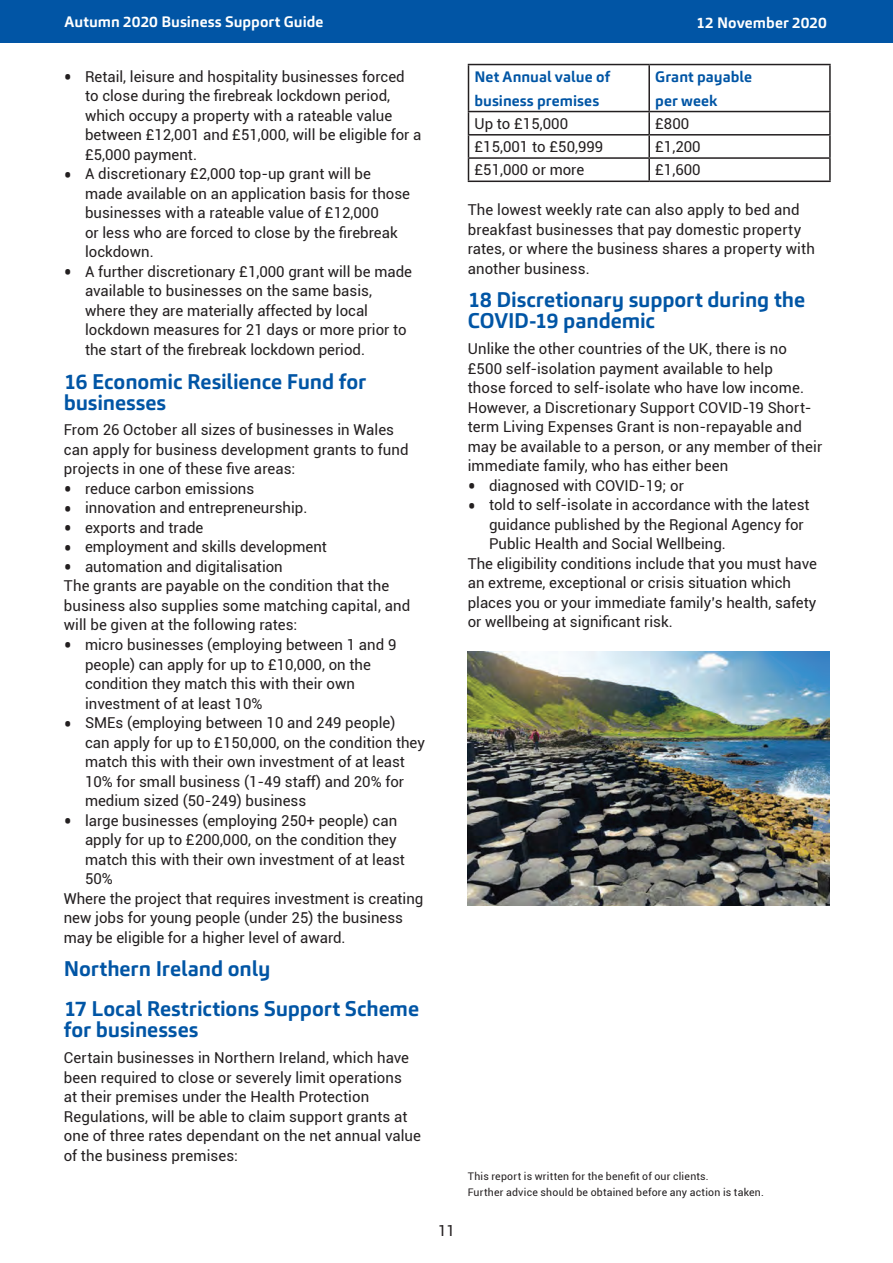
<style>
.page{position:relative;width:893px;height:1263px;background:#fff}
.page>*{position:absolute;margin:0;border:0;box-sizing:border-box;transform-origin:0 0}
.t1{font:700 21px/21px "Carnac";letter-spacing:-.005em;color:#0155a5}
.t2{font:15px/19.5px "Roboto";color:#231f20}
.t3{font:700 15px/23.7px "Carnac";letter-spacing:.005em;color:#0155a5}
.t4{font:700 15px "Carnac";letter-spacing:.005em;color:#fff}
.t5{font:10.5px/16.5px "Roboto";letter-spacing:.025em;color:#231f20}
.s1{font-size:24px}
</style>
<div class="page">
<div style="left:0;top:0;width:893px;height:43px;background:#0155a5"></div>
<hr style="left:468px;top:64px;width:181px;height:1px;background:#231f20">
<hr style="left:468px;top:65px;width:1px;height:46px;background:#231f20">
<hr style="left:649px;top:64px;width:182px;height:1px;background:#231f20">
<hr style="left:648px;top:65px;width:2px;height:46px;background:#231f20">
<hr style="left:829px;top:65px;width:2px;height:46px;background:#231f20">
<hr style="left:468px;top:111px;width:181px;height:1px;background:#231f20">
<hr style="left:649px;top:111px;width:182px;height:1px;background:#231f20">
<hr style="left:648px;top:112px;width:2px;height:22px;background:#231f20">
<hr style="left:829px;top:112px;width:2px;height:22px;background:#231f20">
<hr style="left:468px;top:134px;width:181px;height:2px;background:#231f20">
<hr style="left:649px;top:134px;width:182px;height:2px;background:#231f20">
<hr style="left:648px;top:136px;width:2px;height:21px;background:#231f20">
<hr style="left:829px;top:136px;width:2px;height:21px;background:#231f20">
<hr style="left:468px;top:157px;width:181px;height:2px;background:#231f20">
<svg style="left:468px;top:112px;width:1px;height:69px"></svg>
<hr style="left:649px;top:157px;width:182px;height:2px;background:#231f20">
<hr style="left:648px;top:159px;width:2px;height:22px;background:#231f20">
<hr style="left:829px;top:159px;width:2px;height:22px;background:#231f20">
<hr style="left:468px;top:181px;width:181px;height:1px;background:#231f20">
<hr style="left:649px;top:181px;width:182px;height:1px;background:#231f20">
<img style="left:468px;top:651px;width:361px;height:255px">
<p class="t4" style="left:65px;top:12px;width:260px">Autumn 2020 Business Support Guide</p>
<p class="t4" style="left:696px;top:14px;width:132px">12 November 2020</p>
<p class="t2" style="left:85px;top:66px;width:338px;text-indent:-21px"><span class="s1">•</span> Retail, leisure and hospitality businesses forced to close during the firebreak lockdown period, which occupy a property with a rateable value between £12,001 and £51,000, will be eligible for a £5,000 payment.</p>
<p class="t2" style="left:85px;top:164px;width:327px;text-indent:-21px"><span class="s1">•</span> A discretionary £2,000 top-up grant will be made available on an application basis for those businesses with a rateable value of £12,000<br>or less who are forced to close by the firebreak lockdown.</p>
<p class="t2" style="left:85px;top:261px;width:328px;text-indent:-21px"><span class="s1">•</span> A further discretionary £1,000 grant will be made available to businesses on the same basis, where they are materially affected by local lockdown measures for 21 days or more prior to the start of the firebreak lockdown period.</p>
<h1 class="t1" style="left:64px;top:371px;width:304px">16 Economic Resilience Fund for businesses</h1>
<p class="t2" style="left:64px;top:420px;width:346px">From 26 October all sizes of businesses in Wales can apply for business development grants to fund projects in one of these five areas:</p>
<p class="t2" style="left:64px;top:478px;width:192px"><span class="s1">•</span> reduce carbon emissions</p>
<p class="t2" style="left:64px;top:498px;width:245px"><span class="s1">•</span> innovation and entrepreneurship.</p>
<p class="t2" style="left:64px;top:517px;width:141px"><span class="s1">•</span> exports and trade</p>
<p class="t2" style="left:64px;top:537px;width:265px"><span class="s1">•</span> employment and skills development</p>
<p class="t2" style="left:64px;top:556px;width:348px"><span class="s1">•</span> automation and digitalisation<br>The grants are payable on the condition that the business also supplies some matching capital, and will be given at the following rates:</p>
<p class="t2" style="left:85px;top:634px;width:313px;text-indent:-21px"><span class="s1">•</span> micro businesses (employing between 1 and 9 people) can apply for up to £10,000, on the condition they match this with their own investment of at least 10%</p>
<p class="t2" style="left:85px;top:712px;width:341px;text-indent:-21px"><span class="s1">•</span> SMEs (employing between 10 and 249 people)<br>can apply for up to £150,000, on the condition they match this with their own investment of at least 10% for small business (1-49 staff) and 20% for medium sized (50-249) business</p>
<p class="t2" style="left:64px;top:810px;width:335px"><span class="s1">•</span> large businesses (employing 250+ people) can</p>
<p class="t2" style="left:85px;top:829px;width:313px">apply for up to £200,000, on the condition they</p>
<p class="t2" style="left:85px;top:849px;width:321px">match this with their own investment of at least</p>
<p class="t2" style="left:85px;top:868px;width:29px">50%</p>
<p class="t2" style="left:64px;top:888px;width:361px">Where the project that requires investment is creating</p>
<p class="t2" style="left:64px;top:907px;width:341px">new jobs for young people (under 25) the business</p>
<p class="t2" style="left:64px;top:927px;width:283px">may be eligible for a higher level of award.</p>
<h1 class="t1" style="left:64px;top:949px;width:357px;line-height:40.2px">Northern Ireland only<br>17 Local Restrictions Support Scheme</h1>
<h1 class="t1" style="left:64px;top:1020px;width:136px">for businesses</h1>
<p class="t2" style="left:64px;top:1048px;width:359px">Certain businesses in Northern Ireland, which have been required to close or severely limit operations<br>at their premises under the Health Protection Regulations, will be able to claim support grants at one of three rates dependant on the net annual value of the business premises:</p>
<p class="t2" style="left:438px;top:1220px;width:18px">11</p>
<p class="t3" style="left:474px;top:65px;width:137px">Net Annual value of business premises</p>
<p class="t3" style="left:655px;top:65px;width:98px">Grant payable per week</p>
<p class="t2" style="left:474px;top:113px;width:95px">Up to £15,000</p>
<p class="t2" style="left:655px;top:113px;width:36px">£800</p>
<p class="t2" style="left:474px;top:136px;width:130px">£15,001 to £50,999</p>
<p class="t2" style="left:655px;top:136px;width:47px">£1,200</p>
<p class="t2" style="left:474px;top:160px;width:111px">£51,000 or more</p>
<p class="t2" style="left:655px;top:160px;width:47px">£1,600</p>
<p class="t2" style="left:468px;top:199px;width:349px">The lowest weekly rate can also apply to bed and breakfast businesses that pay domestic property rates, or where the business shares a property with another business.</p>
<h1 class="t1" style="left:468px;top:290px;width:339px">18 Discretionary support during the<br>COVID-19 pandemic</h1>
<p class="t2" style="left:468px;top:339px;width:356px">Unlike the other countries of the UK, there is no £500 self-isolation payment available to help<br>those forced to self-isolate who have low income.<br>However, a Discretionary Support COVID-19 Short&shy;term Living Expenses Grant is non-repayable and may be available to a person, or any member of their immediate family, who has either been</p>
<p class="t2" style="left:468px;top:475px;width:218px"><span class="s1">•</span> diagnosed with COVID-19; or</p>
<p class="t2" style="left:468px;top:495px;width:343px"><span class="s1">•</span> told to self-isolate in accordance with the latest</p>
<p class="t2" style="left:489px;top:514px;width:316px">guidance published by the Regional Agency for</p>
<p class="t2" style="left:489px;top:534px;width:238px">Public Health and Social Wellbeing.</p>
<p class="t2" style="left:468px;top:553px;width:351px">The eligibility conditions include that you must have</p>
<p class="t2" style="left:468px;top:573px;width:325px">an extreme, exceptional or crisis situation which</p>
<p class="t2" style="left:468px;top:592px;width:350px">places you or your immediate family’s health, safety</p>
<p class="t2" style="left:468px;top:612px;width:207px">or wellbeing at significant risk.</p>
<p class="t5" style="left:468px;top:1167px;width:298px">This report is written for the benefit of our clients.<br>Further advice should be obtained before any action is taken.</p>
</div>
